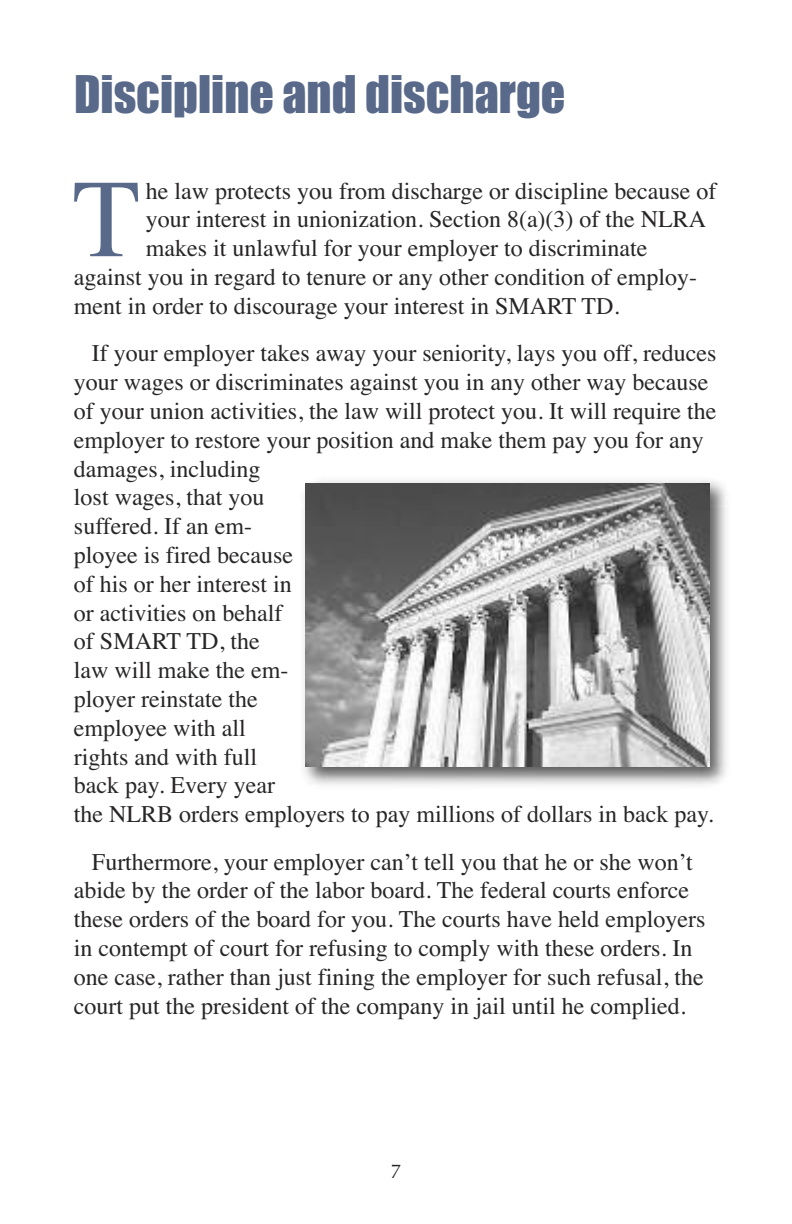
<style>
.page{position:relative;width:792px;height:1224px;background:#fff}
.page>*{position:absolute;margin:0;border:0;box-sizing:border-box;transform-origin:0 0}
.t1{font:111px "Times";color:#596989}
.t2{font:48px "Impact";color:#596989}
.t3{font:24px/28.8px "Times";color:#272526}
.t4{font:20px "Optima";color:#272526}
</style>
<div class="page">
<img style="left:303px;top:480px;width:424px;height:305px">
<img style="left:305px;top:483px;width:404px;height:284px">
<h2 class="t2" style="left:74px;top:69px;width:493px">Discipline and discharge</h2>
<h1 class="t1" style="left:73px;top:153px;width:69px">T</h1>
<p class="t3" style="left:146px;top:176px;width:572px">he law protects you from discharge or discipline because of</p>
<p class="t3" style="left:146px;top:205px;width:562px">your interest in unionization. Section 8(a)(3) of the NLRA</p>
<p class="t3" style="left:146px;top:234px;width:503px">makes it unlawful for your employer to discriminate</p>
<p class="t3" style="left:74px;top:262px;width:625px">against you in regard to tenure or any other condition of employ-</p>
<p class="t3" style="left:74px;top:291px;width:547px">ment in order to discourage your interest in SMART TD.</p>
<p class="t3" style="left:74px;top:339px;width:644px;text-indent:18px">If your employer takes away your seniority, lays you off, reduces your wages or discriminates against you in any other way because of your union activities, the law will protect you. It will require the employer to restore your position and make them pay you for any damages, including<br>lost wages, that you<br>suffered. If an em-<br>ployee is fired because<br>of his or her interest in<br>or activities on behalf<br>of SMART TD, the<br>law will make the em-<br>ployer reinstate the<br>employee with all<br>rights and with full<br>back pay. Every year<br>the NLRB orders employers to pay millions of dollars in back pay.</p>
<p class="t3" style="left:74px;top:847px;width:633px;text-indent:18px">Furthermore, your employer can’t tell you that he or she won’t abide by the order of the labor board. The federal courts enforce these orders of the board for you. The courts have held employers in contempt of court for refusing to comply with these orders. In one case, rather than just fining the employer for such refusal, the court put the president of the company in jail until he complied.</p>
<p class="t4" style="left:390px;top:1160px;width:13px">7</p>
</div>
